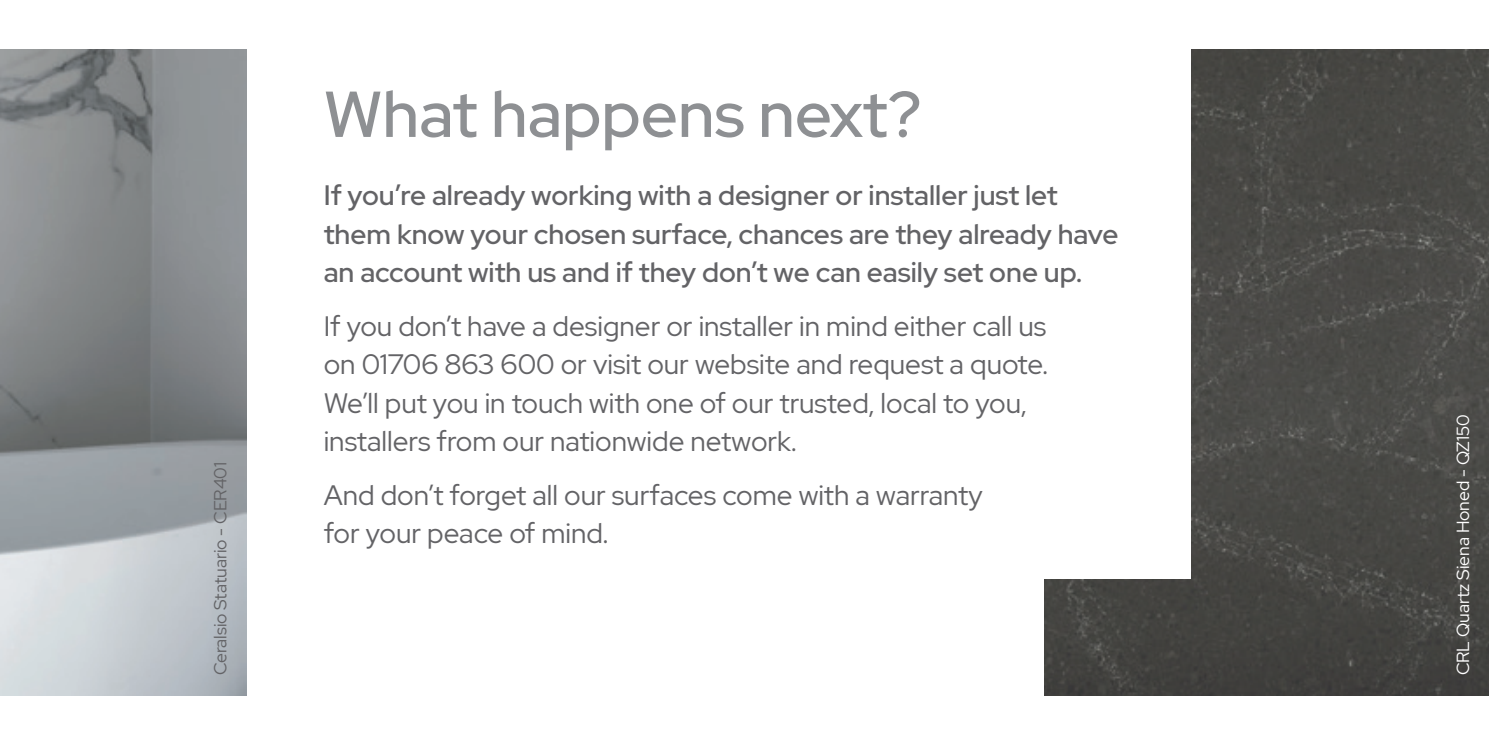
<style>
.page{position:relative;width:1489px;height:745px;background:#fff}
.page>*{position:absolute;margin:0;border:0;box-sizing:border-box;transform-origin:0 0}
.t1{font:500 64.75px "Red Hat Display";color:#8e9093}
.t2{font:28px/38.5px "Red Hat Display";color:#636366}
.t3{font:500 28px/38.5px "Red Hat Display";color:#636366}
.t4{font:17.5px "Red Hat Display";color:#fff}
.t5{font:17.5px "Red Hat Display";color:#636366}
</style>
<div class="page">
<img style="left:0;top:50px;width:246px;height:644px">
<img style="left:1044px;top:50px;width:444px;height:644px">
<div style="left:1036px;top:0;width:154px;height:577px;background:#fff"></div>
<p class="t5" style="left:209px;top:675px;width:215px;rotate:-90deg">Ceralsio Statuario - CER401</p>
<h1 class="t1" style="left:324px;top:72px;width:599px">What happens next?</h1>
<p class="t3" style="left:324px;top:176px;width:796px">If you’re already working with a designer or installer just let them know your chosen surface, chances are they already have an account with us and if they don’t we can easily set one up.</p>
<p class="t2" style="left:324px;top:306px;width:725px">If you don’t have a designer or installer in mind either call us on 01706 863 600 or visit our website and request a quote.<br>We’ll put you in touch with one of our trusted, local to you, installers from our nationwide network.</p>
<p class="t2" style="left:324px;top:475px;width:660px">And don’t forget all our surfaces come with a warranty for your peace of mind.</p>
<p class="t4" style="left:1451px;top:675px;width:262px;rotate:-90deg">CRL Quartz Siena Honed - QZ150</p>
</div>
